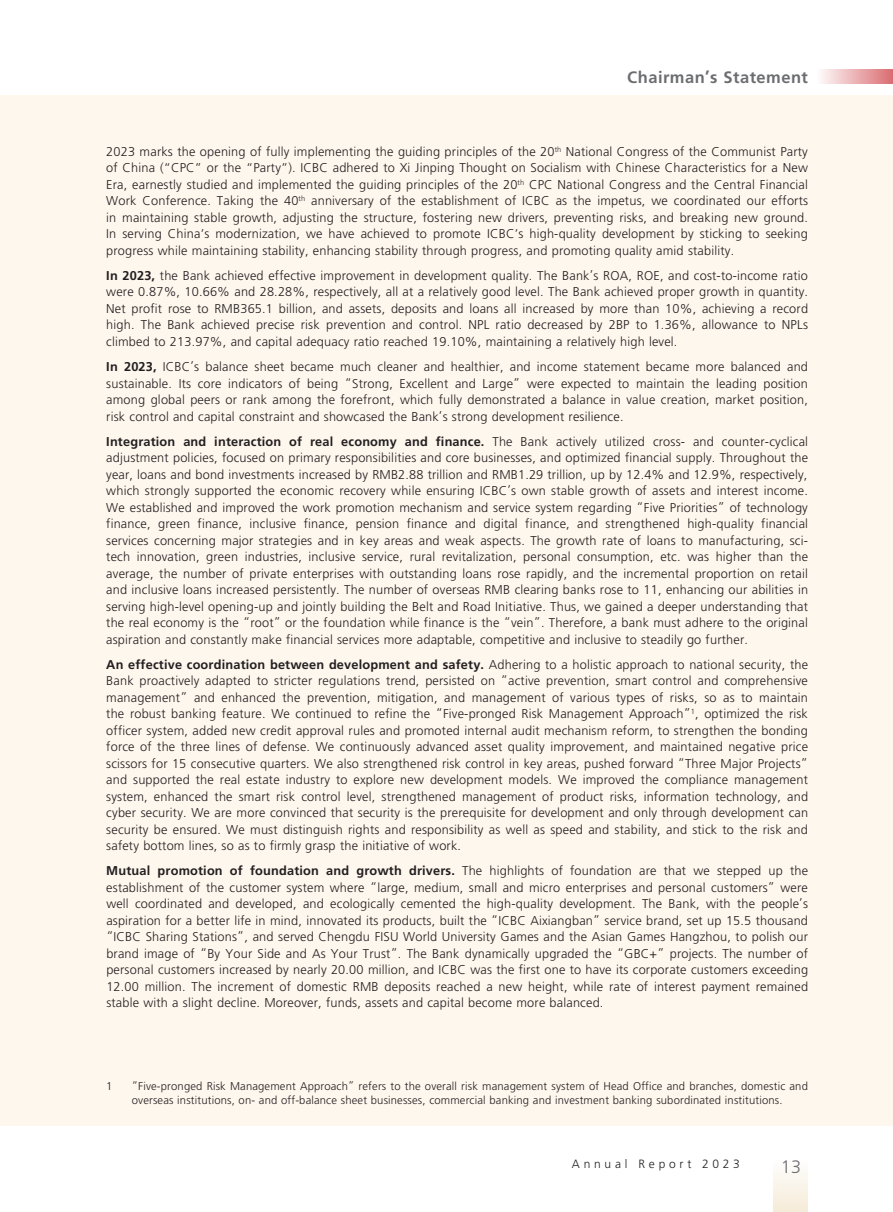
<style>
.page{position:relative;width:893px;height:1212px;background:#fff}
.page>*{position:absolute;margin:0;border:0;box-sizing:border-box;transform-origin:0 0}
.t1{font:300 18px "Frutiger LT Std";color:#6c6d70}
.t2{font:700 16.5px "Frutiger LT Std";letter-spacing:.03em;color:#6c6d70}
.t3{font:300 12.75px/16.5px "Frutiger LT Std";letter-spacing:.015em;color:#231f20;text-align:justify}
.t4{font:300 12px "Frutiger LT Std";letter-spacing:.315em;color:#231f20}
.t5{font:300 11.25px/14.2px "Frutiger LT Std";letter-spacing:.015em;color:#231f20}
.s1{font-weight:700}
</style>
<div class="page">
<div style="left:0;top:96px;width:893px;height:1030px;background:#fef7ee"></div>
<div style="left:774px;top:1158px;width:34px;height:54px;background:linear-gradient(to bottom,#fefefe,#f5ebd8)"></div>
<svg style="left:822px;top:70px;width:71px;height:14px"></svg>
<p class="t2" style="left:627px;top:67px;width:182px">Chairman’s Statement</p>
<p class="t3" style="left:106px;top:143px;width:703px">2023 marks the opening of fully implementing the guiding principles of the 20<sup>th</sup> National Congress of the Communist Party of China (“CPC” or the “Party”). ICBC adhered to Xi Jinping Thought on Socialism with Chinese Characteristics for a New Era, earnestly studied and implemented the guiding principles of the 20<sup>th</sup> CPC National Congress and the Central Financial Work Conference. Taking the 40<sup>th</sup> anniversary of the establishment of ICBC as the impetus, we coordinated our efforts in maintaining stable growth, adjusting the structure, fostering new drivers, preventing risks, and breaking new ground.<br>In serving China’s modernization, we have achieved to promote ICBC’s high-quality development by sticking to seeking progress while maintaining stability, enhancing stability through progress, and promoting quality amid stability.</p>
<p class="t3" style="left:106px;top:267px;width:703px"><span class="s1">In 2023,</span> the Bank achieved effective improvement in development quality. The Bank’s ROA, ROE, and cost-to-income ratio were 0.87%, 10.66% and 28.28%, respectively, all at a relatively good level. The Bank achieved proper growth in quantity.<br>Net profit rose to RMB365.1 billion, and assets, deposits and loans all increased by more than 10%, achieving a record high. The Bank achieved precise risk prevention and control. NPL ratio decreased by 2BP to 1.36%, allowance to NPLs climbed to 213.97%, and capital adequacy ratio reached 19.10%, maintaining a relatively high level.</p>
<p class="t3" style="left:106px;top:358px;width:703px"><span class="s1">In 2023,</span> ICBC’s balance sheet became much cleaner and healthier, and income statement became more balanced and sustainable. Its core indicators of being “Strong, Excellent and Large” were expected to maintain the leading position among global peers or rank among the forefront, which fully demonstrated a balance in value creation, market position, risk control and capital constraint and showcased the Bank’s strong development resilience.</p>
<p class="t3" style="left:106px;top:433px;width:703px"><span class="s1">Integration and interaction of real economy and finance.</span> The Bank actively utilized cross- and counter-cyclical adjustment policies, focused on primary responsibilities and core businesses, and optimized financial supply. Throughout the year, loans and bond investments increased by RMB2.88 trillion and RMB1.29 trillion, up by 12.4% and 12.9%, respectively, which strongly supported the economic recovery while ensuring ICBC’s own stable growth of assets and interest income.<br>We established and improved the work promotion mechanism and service system regarding “Five Priorities” of technology finance, green finance, inclusive finance, pension finance and digital finance, and strengthened high-quality financial services concerning major strategies and in key areas and weak aspects. The growth rate of loans to manufacturing, sci&shy;tech innovation, green industries, inclusive service, rural revitalization, personal consumption, etc. was higher than the average, the number of private enterprises with outstanding loans rose rapidly, and the incremental proportion on retail and inclusive loans increased persistently. The number of overseas RMB clearing banks rose to 11, enhancing our abilities in serving high-level opening-up and jointly building the Belt and Road Initiative. Thus, we gained a deeper understanding that the real economy is the “root” or the foundation while finance is the “vein”. Therefore, a bank must adhere to the original aspiration and constantly make financial services more adaptable, competitive and inclusive to steadily go further.</p>
<p class="t3" style="left:106px;top:656px;width:703px"><span class="s1">An effective coordination between development and safety.</span> Adhering to a holistic approach to national security, the Bank proactively adapted to stricter regulations trend, persisted on “active prevention, smart control and comprehensive management” and enhanced the prevention, mitigation, and management of various types of risks, so as to maintain the robust banking feature. We continued to refine the “Five-pronged Risk Management Approach”<sup>1</sup>, optimized the risk officer system, added new credit approval rules and promoted internal audit mechanism reform, to strengthen the bonding force of the three lines of defense. We continuously advanced asset quality improvement, and maintained negative price scissors for 15 consecutive quarters. We also strengthened risk control in key areas, pushed forward “Three Major Projects” and supported the real estate industry to explore new development models. We improved the compliance management system, enhanced the smart risk control level, strengthened management of product risks, information technology, and cyber security. We are more convinced that security is the prerequisite for development and only through development can security be ensured. We must distinguish rights and responsibility as well as speed and stability, and stick to the risk and safety bottom lines, so as to firmly grasp the initiative of work.</p>
<p class="t3" style="left:106px;top:862px;width:703px"><span class="s1">Mutual promotion of foundation and growth drivers.</span> The highlights of foundation are that we stepped up the establishment of the customer system where “large, medium, small and micro enterprises and personal customers” were well coordinated and developed, and ecologically cemented the high-quality development. The Bank, with the people’s aspiration for a better life in mind, innovated its products, built the “ICBC Aixiangban” service brand, set up 15.5 thousand “ICBC Sharing Stations”, and served Chengdu FISU World University Games and the Asian Games Hangzhou, to polish our brand image of “By Your Side and As Your Trust”. The Bank dynamically upgraded the “GBC+” projects. The number of personal customers increased by nearly 20.00 million, and ICBC was the first one to have its corporate customers exceeding 12.00 million. The increment of domestic RMB deposits reached a new height, while rate of interest payment remained stable with a slight decline. Moreover, funds, assets and capital become more balanced.</p>
<p class="t5" style="left:106px;top:1079px;width:8px">1</p>
<p class="t5" style="left:132px;top:1079px;width:678px">“Five-pronged Risk Management Approach” refers to the overall risk management system of Head Office and branches, domestic and overseas institutions, on- and off-balance sheet businesses, commercial banking and investment banking subordinated institutions.</p>
<p class="t4" style="left:572px;top:1157px;width:169px">Annual Report 2023</p>
<h1 class="t1" style="left:781px;top:1156px;width:22px">13</h1>
</div>
